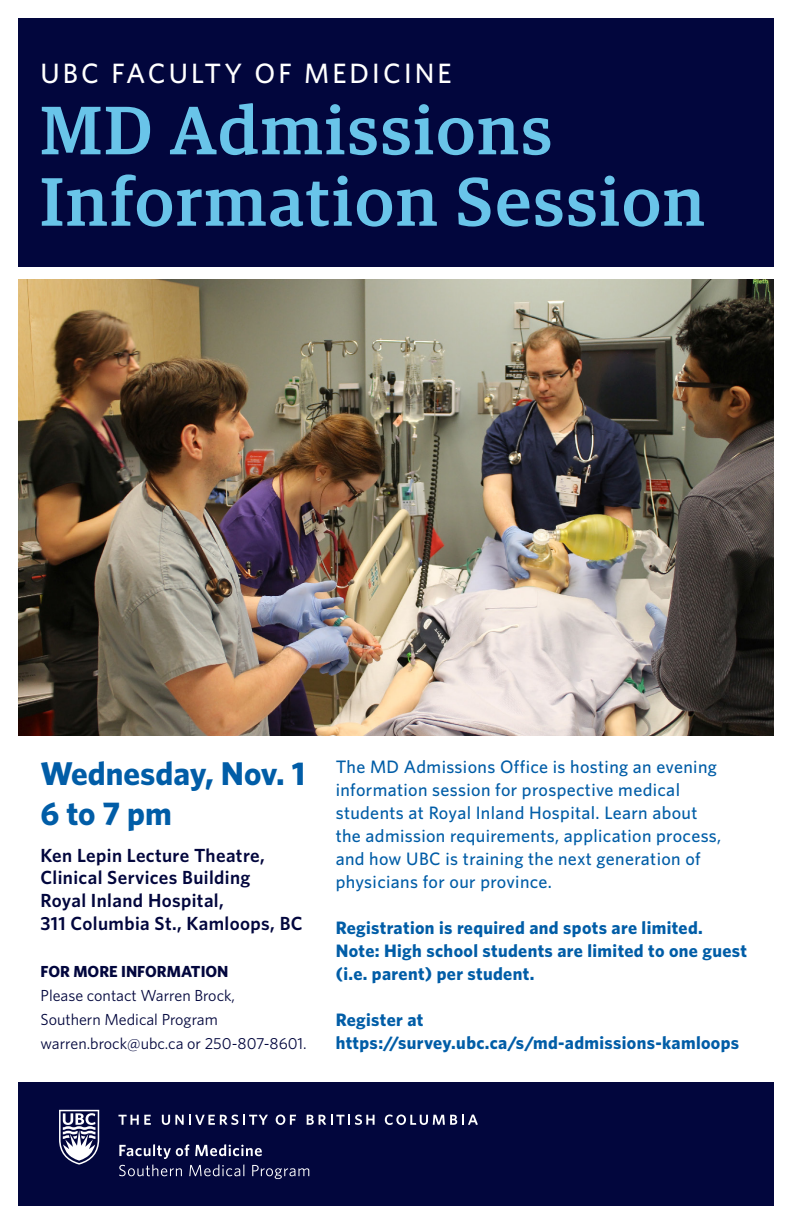
<style>
.page{position:relative;width:792px;height:1224px;background:#fff}
.page>*{position:absolute;margin:0;border:0;box-sizing:border-box;transform-origin:0 0}
.t1{font:500 68.5px/71.4px "Guardian Egyp";letter-spacing:.04em;color:#69c4e9}
.t2{font:700 33px "Whitney";color:#015da7}
.t3{font:500 28px "Whitney";letter-spacing:.11em;color:#fff}
.t4{font:600 19px/22.8px "Whitney";letter-spacing:.02em;color:#02063d}
.t5{font:500 18px/23px "Whitney";letter-spacing:.02em;color:#015da7}
.t6{font:700 18px/23px "Whitney";letter-spacing:.02em;color:#015da7}
.t7{font:16px/24px "Whitney";color:#02063d}
.s1{font-weight:700}
</style>
<div class="page">
<div style="left:18px;top:18px;width:756px;height:248px;background:#02063d"></div>
<div style="left:18px;top:1083px;width:756px;height:123px;background:#02063d"></div>
<svg style="left:59px;top:1110px;width:40px;height:55px"></svg>
<svg style="left:118px;top:1115px;width:33px;height:10px"></svg>
<svg style="left:162px;top:1115px;width:106px;height:10px"></svg>
<svg style="left:276px;top:1115px;width:20px;height:10px"></svg>
<svg style="left:307px;top:1115px;width:68px;height:10px"></svg>
<svg style="left:385px;top:1115px;width:93px;height:10px"></svg>
<svg style="left:119px;top:1144px;width:190px;height:35px"></svg>
<img style="left:18px;top:279px;width:756px;height:456px">
<p class="t3" style="left:40px;top:56px;width:413px">UBC FACULTY OF MEDICINE</p>
<p class="t1" style="left:40px;top:90px;width:666px">MD Admissions<br>Information Session</p>
<p class="t2" style="left:40px;top:754px;width:266px">Wednesday, Nov. 1</p>
<p class="t2" style="left:40px;top:794px;width:133px">6 to 7 pm</p>
<p class="t4" style="left:40px;top:843px;width:226px">Ken Lepin Lecture Theatre,<br>Clinical Services Building</p>
<p class="t4" style="left:40px;top:889px;width:264px">Royal Inland Hospital,<br>311 Columbia St., Kamloops, BC</p>
<p class="t7" style="left:40px;top:959px;width:268px"><span class="s1">FOR MORE INFORMATION<br></span>Please contact Warren Brock,<br>Southern Medical Program warren.brock@ubc.ca or 250-807-8601.</p>
<p class="t5" style="left:336px;top:755px;width:387px">The MD Admissions Office is hosting an evening information session for prospective medical students at Royal Inland Hospital. Learn about the admission requirements, application process, and how UBC is training the next generation of physicians for our province.</p>
<p class="t6" style="left:336px;top:916px;width:413px">Registration is required and spots are limited.<br>Note: High school students are limited to one guest (i.e. parent) per student.</p>
<p class="t6" style="left:336px;top:1008px;width:405px">Register at https://survey.ubc.ca/s/md-admissions-kamloops</p>
</div>
